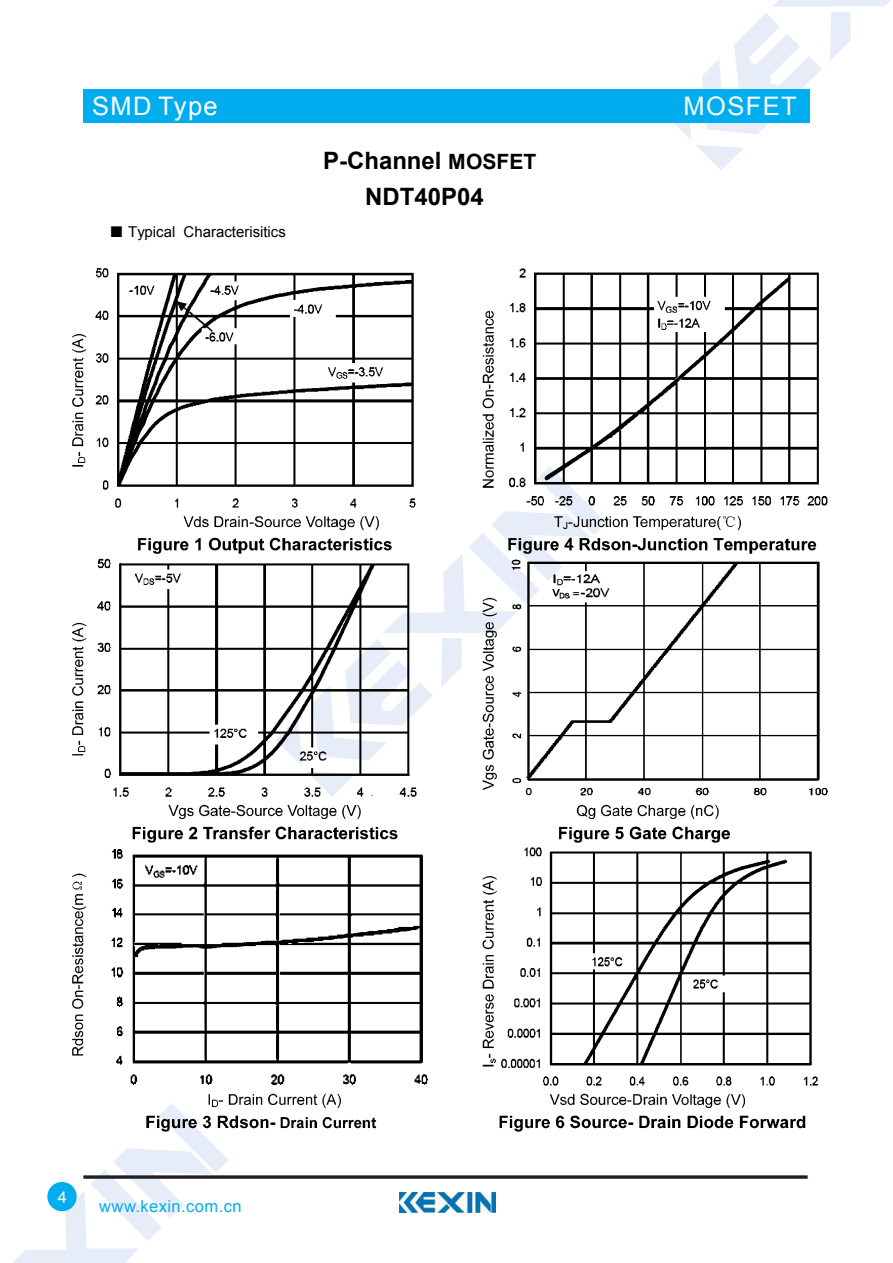
<style>
.page{position:relative;width:893px;height:1263px;background:#fff}
.page>*{position:absolute;margin:0;border:0;box-sizing:border-box;transform-origin:0 0}
.t1{font:25.5px "Arial";letter-spacing:.055em;color:#fff}
.t2{font:700 24px/35.8px "Arial";color:#000;text-align:center}
.t3{font:16.5px "Arial";letter-spacing:.025em;color:#00adef}
.t4{font:16.5px "Arial";color:#fff}
.t5{font:15px "Arial";color:#000}
.t6{font:9px "Arial";color:#231815}
.s1{font-family:"Sim Sun"}
.s2{font-size:21px}
</style>
<div class="page">
<svg style="left:674px;top:0;width:216px;height:170px"></svg>
<svg style="left:13px;top:1172px;width:199px;height:91px"></svg>
<div style="left:83px;top:89px;width:726px;height:34px;background:#00adef"></div>
<svg style="left:83px;top:1175px;width:725px;height:4px;background:#433f40"></svg>
<div style="left:47px;top:1182px;width:30px;height:29px;background:#00adef;border-radius:50%"></div>
<img style="left:400px;top:1193px;width:95px;height:20px">
<img style="left:72px;top:268px;width:756px;height:904px">
<h1 class="t1" style="left:92px;top:89px;width:127px">SMD Type</h1>
<p class="t5" style="left:109px;top:222px;width:178px"><span class="s1">■</span> Typical Characterisitics</p>
<h2 class="t2" style="left:323px;top:143px;width:215px">P-Channel <span class="s2">MOSFET<br></span>NDT40P04</h2>
<h1 class="t1" style="left:684px;top:89px;width:115px">MOSFET</h1>
<p class="t6" style="left:371px;top:787px;width:4px">.</p>
<p class="t4" style="left:58px;top:1186px;width:11px">4</p>
<p class="t3" style="left:99px;top:1196px;width:144px">www.kexin.com.cn</p>
</div>
